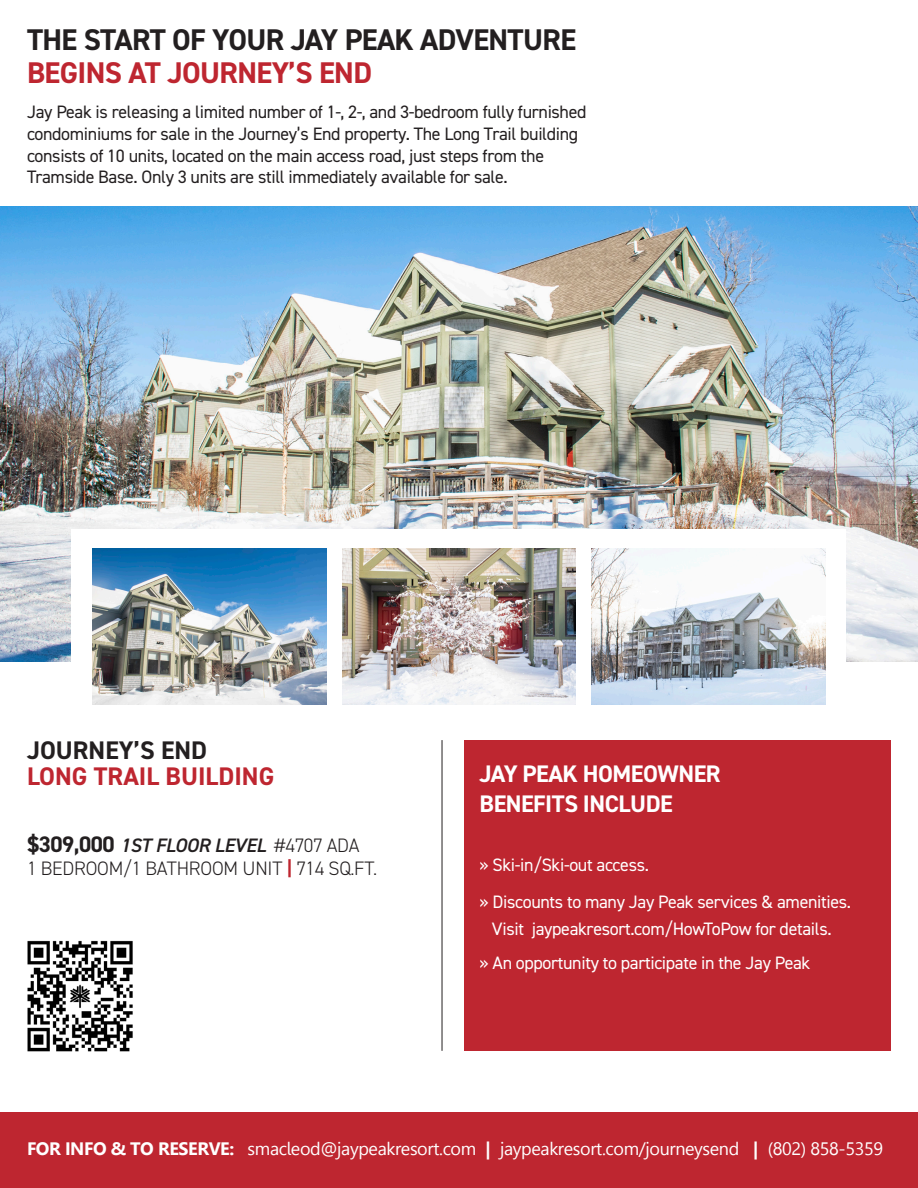
<style>
.page{position:relative;width:918px;height:1188px;background:#fff}
.page>*{position:absolute;margin:0;border:0;box-sizing:border-box;transform-origin:0 0}
.t1{font:700 30px/33px "DIN2014";letter-spacing:-.02em;color:#231f20}
.t2{font:700 25.5px/25.5px "DIN2014";color:#be2630}
.t3{font:700 24px/30px "DIN2014";letter-spacing:-.02em;color:#fff}
.Cost{font:300 19.5px/22.5px "DIN2014";letter-spacing:-.01em;color:#231f20}
.t4{font:18px/21.6px "DIN2014";letter-spacing:-.02em;color:#231f20}
.t5{font:18px "DIN2014";letter-spacing:-.02em;color:#fff}
.t6{font:18px "Leelawadee";letter-spacing:-.02em;color:#fff}
.s1{color:#be2630}
.s2{color:#231f20}
.s3{font-weight:700;font-size:22.5px}
.s4{font-weight:600;font-style:italic}
.s5{font-weight:700;color:#be2630}
.s6{font-weight:700}
</style>
<div class="page">
<div style="left:464px;top:740px;width:427px;height:311px;background:#be2630"></div>
<img style="left:0;top:206px;width:918px;height:455px">
<hr style="left:442px;top:740px;width:1px;height:311px;background:#231f20">
<div style="left:0;top:1112px;width:918px;height:76px;background:#be2630"></div>
<img style="left:27px;top:940px;width:106px;height:112px">
<div style="left:72px;top:530px;width:774px;height:194px;background:#fff"></div>
<img style="left:342px;top:548px;width:234px;height:157px">
<img style="left:592px;top:548px;width:233px;height:157px">
<img style="left:93px;top:548px;width:233px;height:157px">
<p class="t1" style="left:27px;top:23px;width:551px">THE START OF YOUR JAY PEAK ADVENTURE<br><span class="s1">BEGINS AT JOURNEY’S END</span></p>
<p class="t4" style="left:27px;top:101px;width:561px">Jay Peak is releasing a limited number of 1-, 2-, and 3-bedroom fully furnished condominiums for sale in the Journey’s End property. The Long Trail building consists of 10 units, located on the main access road, just steps from the Tramside Base. Only 3 units are still immediately available for sale.</p>
<p class="t2" style="left:27px;top:738px;width:249px"><span class="s2">JOURNEY’S END<br></span>LONG TRAIL BUILDING</p>
<p class="Cost" style="left:27px;top:834px;width:352px"><span class="s3">$309,000</span> <span class="s4">1ST FLOOR LEVEL</span> #4707 ADA<br>1 BEDROOM/1 BATHROOM UNIT <span class="s5">|</span> 714 SQ.FT.</p>
<p class="t3" style="left:480px;top:758px;width:243px">JAY PEAK HOMEOWNER<br>BENEFITS INCLUDE</p>
<p class="t5" style="left:480px;top:853px;width:171px">» Ski-in/Ski-out access.</p>
<p class="t5" style="left:480px;top:890px;width:373px">» Discounts to many Jay Peak services &amp; amenities.</p>
<p class="t5" style="left:492px;top:917px;width:341px">Visit jaypeakresort.com/HowToPow for details.</p>
<p class="t5" style="left:480px;top:952px;width:332px">» An opportunity to participate in the Jay Peak</p>
<p class="t6" style="left:27px;top:1138px;width:858px"><span class="s6">FOR INFO &amp; TO RESERVE:</span> smacleod@jaypeakresort.com <span class="s6">|</span> jaypeakresort.com/journeysend <span class="s6">|</span> (802) 858-5359</p>
</div>
